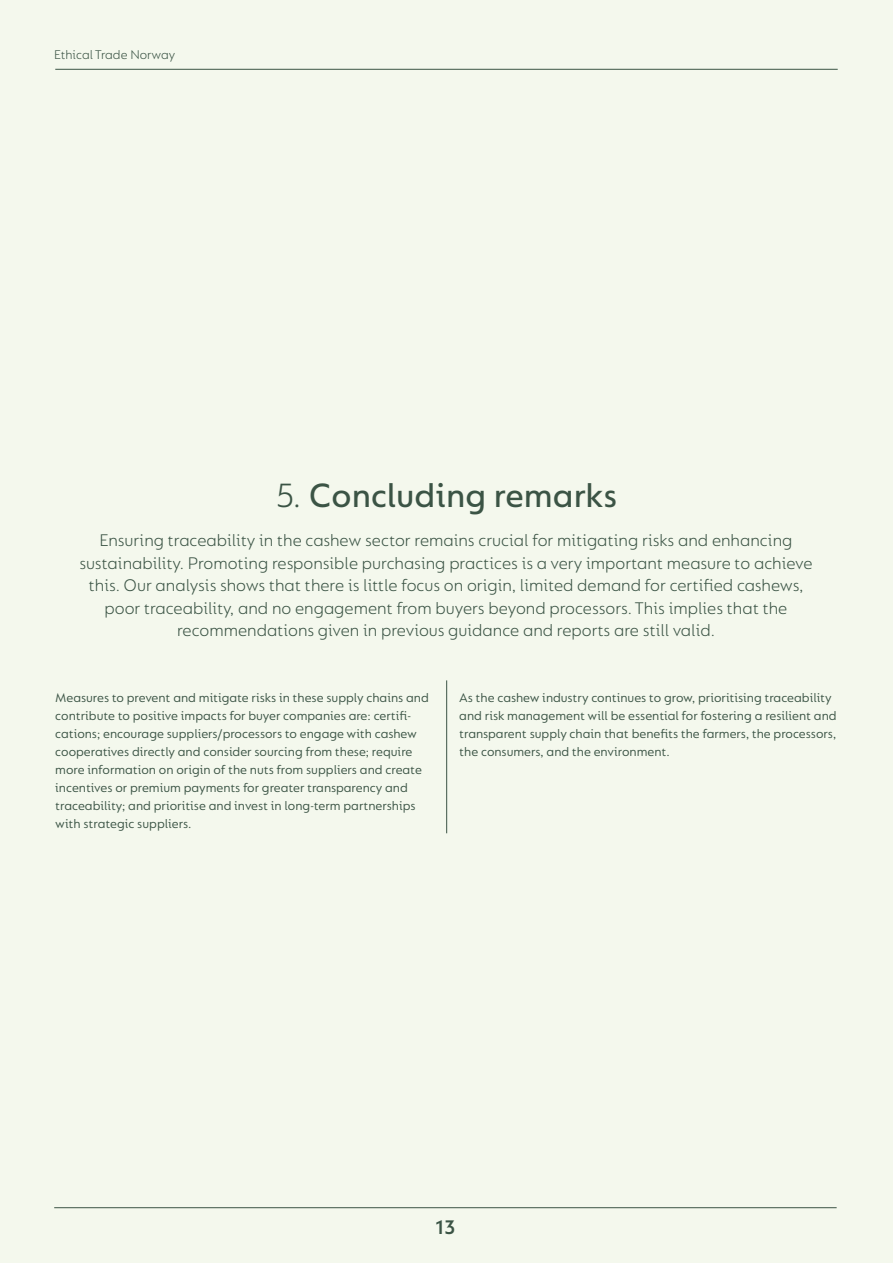
<style>
.page{position:relative;width:893px;height:1263px;background:#f4f8ed}
.page>*{position:absolute;margin:0;border:0;box-sizing:border-box;transform-origin:0 0}
.t1{font:500 36px "FS Lucas Pro";color:#3b5445}
.t2{font:600 21px "FS Lucas Pro";color:#3b5445}
.t3{font:300 18px/22.5px "FS Lucas Pro";color:#3b5445;text-align:center}
.t4{font:13.5px/18px "FS Lucas Pro";color:#3b5445}
.t5{font:300 13.5px "FS Lucas Pro";color:#3b5445}
.s1{font-weight:300}
</style>
<div class="page">
<hr style="left:446px;top:680px;width:1px;height:153px;background:#3b5445">
<hr style="left:55px;top:69px;width:783px;height:1px;background:#3b5445">
<hr style="left:54px;top:1207px;width:783px;height:1px;background:#3b5445">
<p class="t5" style="left:54px;top:47px;width:122px">Ethical Trade Norway</p>
<h1 class="t1" style="left:276px;top:475px;width:343px"><span class="s1">5.</span> Concluding remarks</h1>
<p class="t3" style="left:79px;top:529px;width:735px">Ensuring traceability in the cashew sector remains crucial for mitigating risks and enhancing sustainability. Promoting responsible purchasing practices is a very important measure to achieve this. Our analysis shows that there is little focus on origin, limited demand for certified cashews, poor traceability, and no engagement from buyers beyond processors. This implies that the recommendations given in previous guidance and reports are still valid.</p>
<p class="t4" style="left:55px;top:688px;width:375px">Measures to prevent and mitigate risks in these supply chains and contribute to positive impacts for buyer companies are: certifi&shy;cations; encourage suppliers/processors to engage with cashew cooperatives directly and consider sourcing from these; require more information on origin of the nuts from suppliers and create incentives or premium payments for greater transparency and traceability; and prioritise and invest in long-term partnerships with strategic suppliers.</p>
<p class="t4" style="left:459px;top:688px;width:379px">As the cashew industry continues to grow, prioritising traceability and risk management will be essential for fostering a resilient and transparent supply chain that benefits the farmers, the processors, the consumers, and the environment.</p>
<h2 class="t2" style="left:435px;top:1215px;width:22px">13</h2>
</div>
